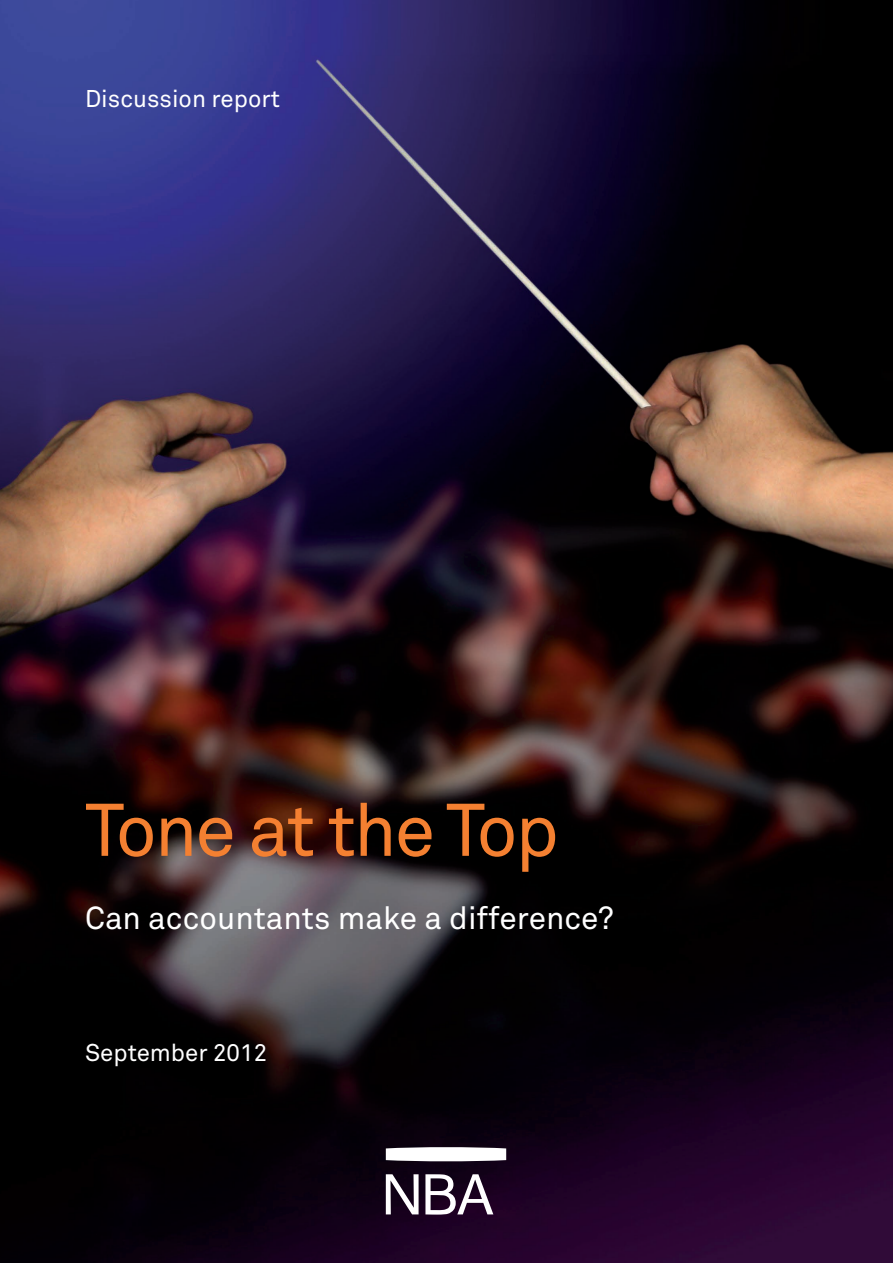
<style>
.page{position:relative;width:893px;height:1263px;background:#fff}
.page>*{position:absolute;margin:0;border:0;box-sizing:border-box;transform-origin:0 0}
.t1{font:73.5px "Akkurat";letter-spacing:-.03em;color:#f48031}
.t2{font:31.5px "Akkurat";color:#fff}
.t3{font:24px "Akkurat Pro";color:#fff}
.t4{font:24px "Akkurat";color:#fff}
</style>
<div class="page">
<img style="left:0;top:0;width:893px;height:1263px">
<svg style="left:386px;top:1147px;width:120px;height:14px"></svg>
<svg style="left:386px;top:1174px;width:33px;height:40px"></svg>
<svg style="left:425px;top:1174px;width:68px;height:40px"></svg>
<p class="t3" style="left:85px;top:85px;width:197px">Discussion report</p>
<h1 class="t1" style="left:85px;top:784px;width:476px">Tone at the Top</h1>
<p class="t2" style="left:85px;top:898px;width:530px">Can accountants make a difference?</p>
<p class="t4" style="left:85px;top:1037px;width:184px">September 2012</p>
</div>
